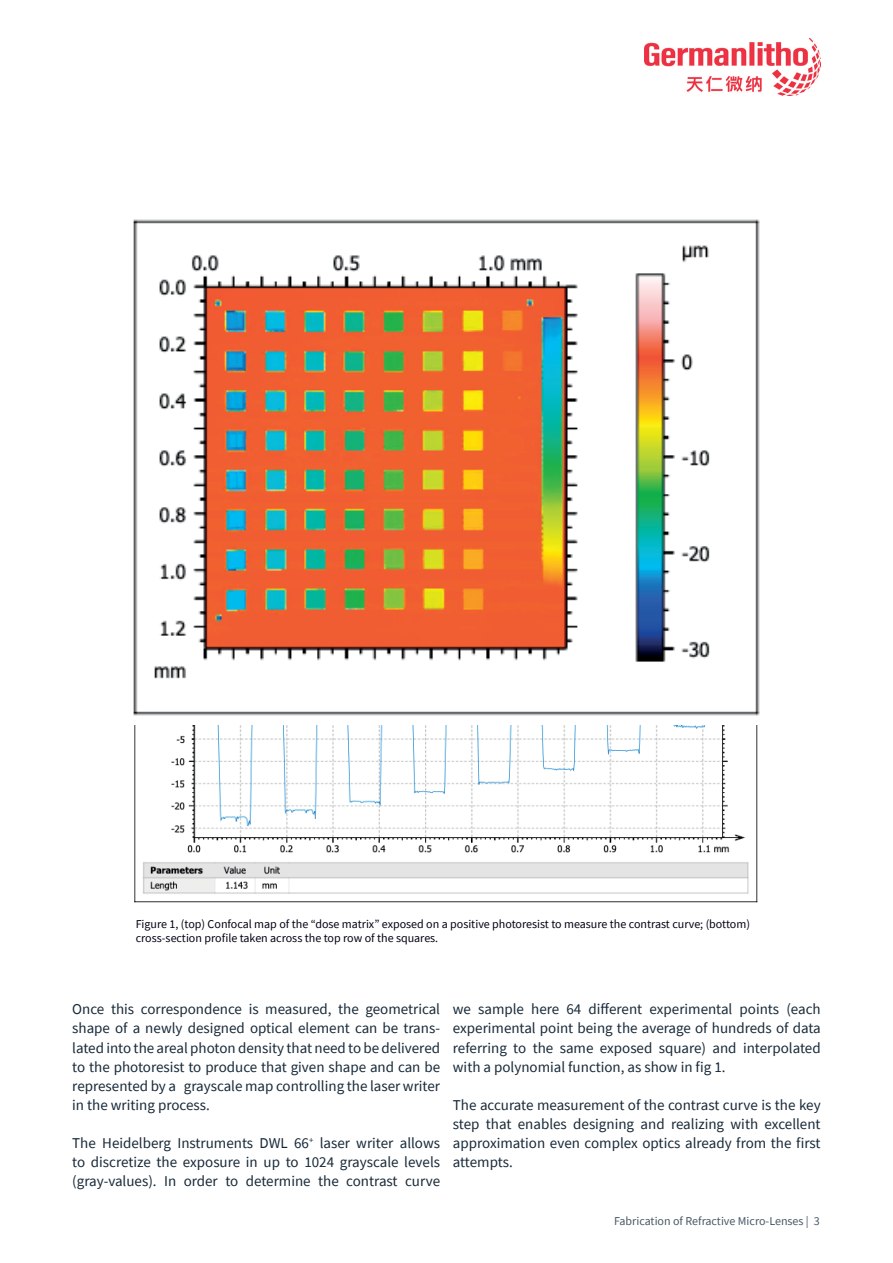
<style>
.page{position:relative;width:893px;height:1263px;background:#fff}
.page>*{position:absolute;margin:0;border:0;box-sizing:border-box;transform-origin:0 0}
.t1{font:15px/19.2px "Source Sans Pro";color:#172938;text-align:justify}
.t2{font:12px/14.4px "Source Sans Pro";color:#000212}
.t3{font:12px "Source Sans Pro";color:#475865}
</style>
<div class="page">
<img style="left:644px;top:38px;width:177px;height:58px">
<img style="left:134px;top:725px;width:624px;height:178px">
<img style="left:133px;top:219px;width:627px;height:497px">
<p class="t2" style="left:136px;top:916px;width:616px">Figure 1, (top) Confocal map of the “dose matrix” exposed on a positive photoresist to measure the contrast curve; (bottom) cross-section profile taken across the top row of the squares.</p>
<p class="t1" style="left:72px;top:999px;width:369px">Once this correspondence is measured, the geometrical shape of a newly designed optical element can be trans&shy;lated into the areal photon density that need to be delivered to the photoresist to produce that given shape and can be represented by a grayscale map controlling the laser writer in the writing process.</p>
<p class="t1" style="left:72px;top:1133px;width:369px">The Heidelberg Instruments DWL 66<sup>+</sup> laser writer allows to discretize the exposure in up to 1024 grayscale levels (gray-values). In order to determine the contrast curve</p>
<p class="t1" style="left:453px;top:999px;width:369px">we sample here 64 different experimental points (each experimental point being the average of hundreds of data referring to the same exposed square) and interpolated with a polynomial function, as show in fig 1.</p>
<p class="t1" style="left:453px;top:1095px;width:369px">The accurate measurement of the contrast curve is the key step that enables designing and realizing with excellent approximation even complex optics already from the first attempts.</p>
<p class="t3" style="left:614px;top:1213px;width:207px">Fabrication of Refractive Micro-Lenses | 3</p>
</div>
